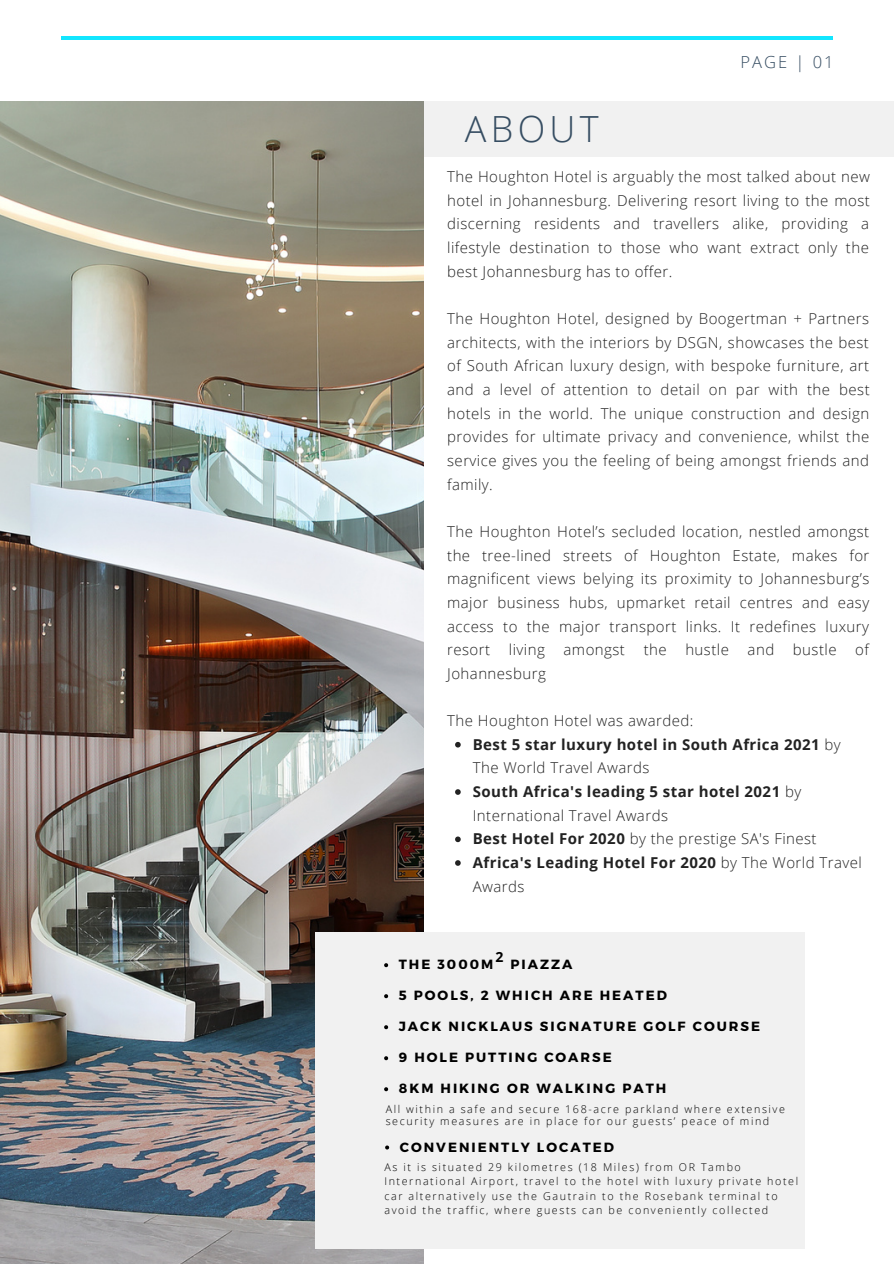
<style>
.page{position:relative;width:894px;height:1264px;background:#fff}
.page>*{position:absolute;margin:0;border:0;box-sizing:border-box;transform-origin:0 0}
.t1{font:300 36px "Open Sans";letter-spacing:.12em;color:#364d62}
.t2{font:300 16.5px "Open Sans";letter-spacing:.12em;color:#364d62}
.t3{font:300 15px/23.7px "Open Sans";letter-spacing:.03em;color:#222;text-align:justify}
.t4{font:700 15px/23.7px "Open Sans";letter-spacing:.03em;color:#222}
.t5{font:700 13.95px "Open Sans";color:#000}
.t6{font:700 13.35px "Montserrat";letter-spacing:.15em;color:#000}
.t7{font:300 10.65px/14.2px "Open Sans";letter-spacing:.15em;color:#000}
.s1{font-weight:300}
</style>
<div class="page">
<hr style="left:61px;top:37px;width:771px;height:3px;background:#12e6ff">
<div style="left:416px;top:101px;width:477px;height:55px;background:#f1f1f1"></div>
<img style="left:0;top:101px;width:423px;height:1162px">
<svg style="left:455px;top:742px;width:5px;height:5px"></svg>
<svg style="left:455px;top:789px;width:5px;height:5px"></svg>
<svg style="left:455px;top:836px;width:5px;height:6px"></svg>
<svg style="left:455px;top:860px;width:5px;height:5px"></svg>
<div style="left:315px;top:932px;width:489px;height:316px;background:#f1f1f1"></div>
<svg style="left:384px;top:963px;width:4px;height:4px"></svg>
<svg style="left:384px;top:994px;width:4px;height:4px"></svg>
<svg style="left:384px;top:1025px;width:4px;height:4px"></svg>
<svg style="left:384px;top:1056px;width:4px;height:4px"></svg>
<svg style="left:384px;top:1087px;width:4px;height:4px"></svg>
<svg style="left:385px;top:1145px;width:4px;height:4px"></svg>
<h1 class="t1" style="left:464px;top:104px;width:135px">ABOUT</h1>
<p class="t2" style="left:740px;top:51px;width:95px">PAGE | 01</p>
<p class="t3" style="left:447px;top:164px;width:424px">The Houghton Hotel is arguably the most talked about new hotel in Johannesburg. Delivering resort living to the most discerning residents and travellers alike, providing a lifestyle destination to those who want extract only the best Johannesburg has to offer.</p>
<p class="t3" style="left:447px;top:306px;width:424px">The Houghton Hotel, designed by Boogertman + Partners architects, with the interiors by DSGN, showcases the best of South African luxury design, with bespoke furniture, art and a level of attention to detail on par with the best hotels in the world. The unique construction and design provides for ultimate privacy and convenience, whilst the service gives you the feeling of being amongst friends and family.</p>
<p class="t3" style="left:447px;top:519px;width:423px">The Houghton Hotel’s secluded location, nestled amongst the tree-lined streets of Houghton Estate, makes for magnificent views belying its proximity to Johannesburg’s major business hubs, upmarket retail centres and easy access to the major transport links. It redefines luxury resort living amongst the hustle and bustle of Johannesburg</p>
<p class="t3" style="left:447px;top:708px;width:248px">The Houghton Hotel was awarded:</p>
<p class="t4" style="left:472px;top:732px;width:390px">Best 5 star luxury hotel in South Africa 2021 <span class="s1">by The World Travel Awards<br></span>South Africa's leading 5 star hotel 2021 <span class="s1">by International Travel Awards<br></span>Best Hotel For 2020 <span class="s1">by the prestige SA's Finest </span>Africa's Leading Hotel For 2020 <span class="s1">by The World Travel Awards</span></p>
<p class="t5" style="left:495px;top:947px;width:9px">2</p>
<p class="t6" style="left:398px;top:956px;width:96px">THE 3000M</p>
<p class="t6" style="left:510px;top:956px;width:63px">PIAZZA</p>
<p class="t6" style="left:398px;top:987px;width:269px">5 POOLS, 2 WHICH ARE HEATED</p>
<p class="t6" style="left:398px;top:1018px;width:362px">JACK NICKLAUS SIGNATURE GOLF COURSE</p>
<p class="t6" style="left:398px;top:1049px;width:214px">9 HOLE PUTTING COARSE</p>
<p class="t6" style="left:398px;top:1080px;width:269px">8KM HIKING OR WALKING PATH</p>
<p class="t7" style="left:385px;top:1102px;width:401px;line-height:12.5px">All within a safe and secure 168-acre parkland where extensive security measures are in place for our guests’ peace of mind</p>
<p class="t6" style="left:399px;top:1138px;width:216px">CONVENIENTLY LOCATED</p>
<p class="t7" style="left:384px;top:1159px;width:415px">As it is situated 29 kilometres (18 Miles) from OR Tambo International Airport, travel to the hotel with luxury private hotel car alternatively use the Gautrain to the Rosebank terminal to avoid the traffic, where guests can be conveniently collected</p>
</div>
